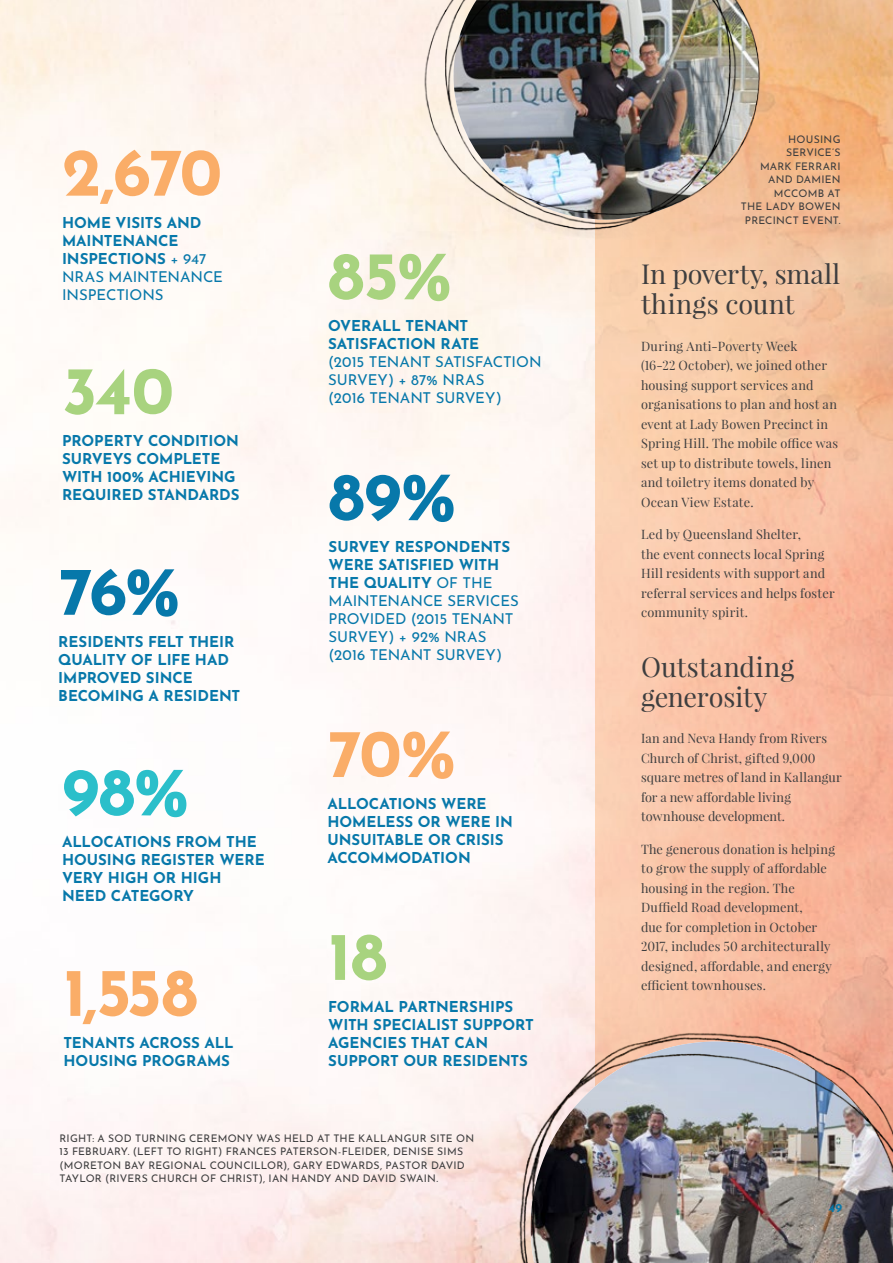
<style>
.page{position:relative;width:893px;height:1263px;background:#fff}
.page>*{position:absolute;margin:0;border:0;box-sizing:border-box;transform-origin:0 0}
.t1{font:700 67.5px "Josefin Sans";letter-spacing:-.04em;color:#faad68}
.t2{font:700 67.5px "Josefin Sans";letter-spacing:-.005em;color:#a8d37f}
.t3{font:700 67.5px "Josefin Sans";color:#0778aa}
.t4{font:700 67.5px "Josefin Sans";color:#2bbfca}
.STORY_HEADER{font:27px/30px "Playfair Display";letter-spacing:.005em;color:#3e3e3f}
.SUBHEADER{font:700 15px/18px "Josefin Sans";letter-spacing:-.005em;color:#0778aa}
.SUBHEADER-2{font:15px/18px "Josefin Sans";letter-spacing:-.01em;color:#0778aa}
.BODY{font:12.75px/19.5px "Playfair Display";letter-spacing:.01em;color:#3e3e3f}
.t5{font:700 12px "Josefin Sans";color:#0778aa}
.t6{font:10.5px/13.5px "Josefin Sans";letter-spacing:.015em;color:#3e3e3f}
.s1{font-weight:700}
</style>
<div class="page">
<svg style="left:595px;top:0;width:298px;height:1029px;background:#f7c0a0"></svg>
<img style="left:419px;top:0;width:351px;height:240px">
<img style="left:514px;top:1029px;width:379px;height:234px">
<p class="t1" style="left:62px;top:112px;width:162px">2,670</p>
<p class="t6" style="left:741px;top:131px;width:101px;text-align:right">HOUSING<br>SERVICE’S<br>MARK FERRARI<br>AND DAMIEN<br>MCCOMB AT<br>THE LADY BOWEN</p>
<p class="SUBHEADER" style="left:62px;top:211px;width:141px">HOME VISITS AND</p>
<p class="t6" style="left:745px;top:212px;width:97px">PRECINCT EVENT.</p>
<p class="SUBHEADER-2" style="left:62px;top:230px;width:162px"><span class="s1">MAINTENANCE<br>INSPECTIONS</span> + 947<br>NRAS MAINTENANCE<br>INSPECTIONS</p>
<p class="t2" style="left:328px;top:215px;width:125px">85%</p>
<p class="STORY_HEADER" style="left:641px;top:259px;width:201px">In poverty, small things count</p>
<p class="BODY" style="left:641px;top:336px;width:199px">During Anti-Poverty Week<br>(16-22 October), we joined other housing support services and organisations to plan and host an event at Lady Bowen Precinct in<br>Spring Hill. The mobile office was set up to distribute towels, linen and toiletry items donated by<br>Ocean View Estate.</p>
<p class="BODY" style="left:641px;top:525px;width:195px">Led by Queensland Shelter,<br>the event connects local Spring<br>Hill residents with support and referral services and helps foster community spirit.</p>
<p class="STORY_HEADER" style="left:641px;top:652px;width:155px">Outstanding generosity</p>
<p class="BODY" style="left:641px;top:729px;width:202px">Ian and Neva Handy from Rivers<br>Church of Christ, gifted 9,000 square metres of land in Kallangur for a new affordable living townhouse development.</p>
<p class="BODY" style="left:641px;top:839px;width:195px">The generous donation is helping to grow the supply of affordable housing in the region. The<br>Duffield Road development,<br>due for completion in October<br>2017, includes 50 architecturally designed, affordable, and energy efficient townhouses.</p>
<p class="SUBHEADER-2" style="left:328px;top:315px;width:215px"><span class="s1">OVERALL TENANT<br>SATISFACTION RATE<br></span>(2015 TENANT SATISFACTION<br>SURVEY) + 87% NRAS<br>(2016 TENANT SURVEY)</p>
<p class="t2" style="left:62px;top:330px;width:114px">340</p>
<p class="SUBHEADER" style="left:62px;top:430px;width:179px">PROPERTY CONDITION<br>SURVEYS COMPLETE<br>WITH 100% ACHIEVING<br>REQUIRED STANDARDS</p>
<p class="t3" style="left:329px;top:436px;width:129px">89%</p>
<p class="SUBHEADER-2" style="left:329px;top:536px;width:192px"><span class="s1">SURVEY RESPONDENTS<br>WERE SATISFIED WITH<br>THE QUALITY</span> OF THE<br>MAINTENANCE SERVICES<br>PROVIDED (2015 TENANT<br>SURVEY) + 92% NRAS (2016 TENANT SURVEY)</p>
<p class="t3" style="left:58px;top:531px;width:123px">76%</p>
<p class="SUBHEADER" style="left:58px;top:630px;width:184px">RESIDENTS FELT THEIR<br>QUALITY OF LIFE HAD<br>IMPROVED SINCE<br>BECOMING A RESIDENT</p>
<p class="t1" style="left:327px;top:693px;width:130px">70%</p>
<p class="t4" style="left:62px;top:731px;width:128px">98%</p>
<p class="SUBHEADER" style="left:327px;top:793px;width:161px">ALLOCATIONS WERE</p>
<p class="SUBHEADER" style="left:327px;top:811px;width:187px">HOMELESS OR WERE IN<br>UNSUITABLE OR CRISIS<br>ACCOMMODATION</p>
<p class="SUBHEADER" style="left:62px;top:831px;width:204px">ALLOCATIONS FROM THE<br>HOUSING REGISTER WERE<br>VERY HIGH OR HIGH<br>NEED CATEGORY</p>
<p class="t2" style="left:328px;top:896px;width:60px">18</p>
<p class="t1" style="left:63px;top:932px;width:136px">1,558</p>
<p class="SUBHEADER" style="left:328px;top:995px;width:207px">FORMAL PARTNERSHIPS<br>WITH SPECIALIST SUPPORT<br>AGENCIES THAT CAN<br>SUPPORT OUR RESIDENTS</p>
<p class="SUBHEADER" style="left:63px;top:1031px;width:172px">TENANTS ACROSS ALL<br>HOUSING PROGRAMS</p>
<p class="t6" style="left:60px;top:1130px;width:416px">RIGHT: A SOD TURNING CEREMONY WAS HELD AT THE KALLANGUR SITE ON 13 FEBRUARY. (LEFT TO RIGHT) FRANCES PATERSON-FLEIDER, DENISE SIMS (MORETON BAY REGIONAL COUNCILLOR), GARY EDWARDS, PASTOR DAVID TAYLOR (RIVERS CHURCH OF CHRIST), IAN HANDY AND DAVID SWAIN.</p>
<p class="t5" style="left:828px;top:1197px;width:15px">49</p>
</div>
